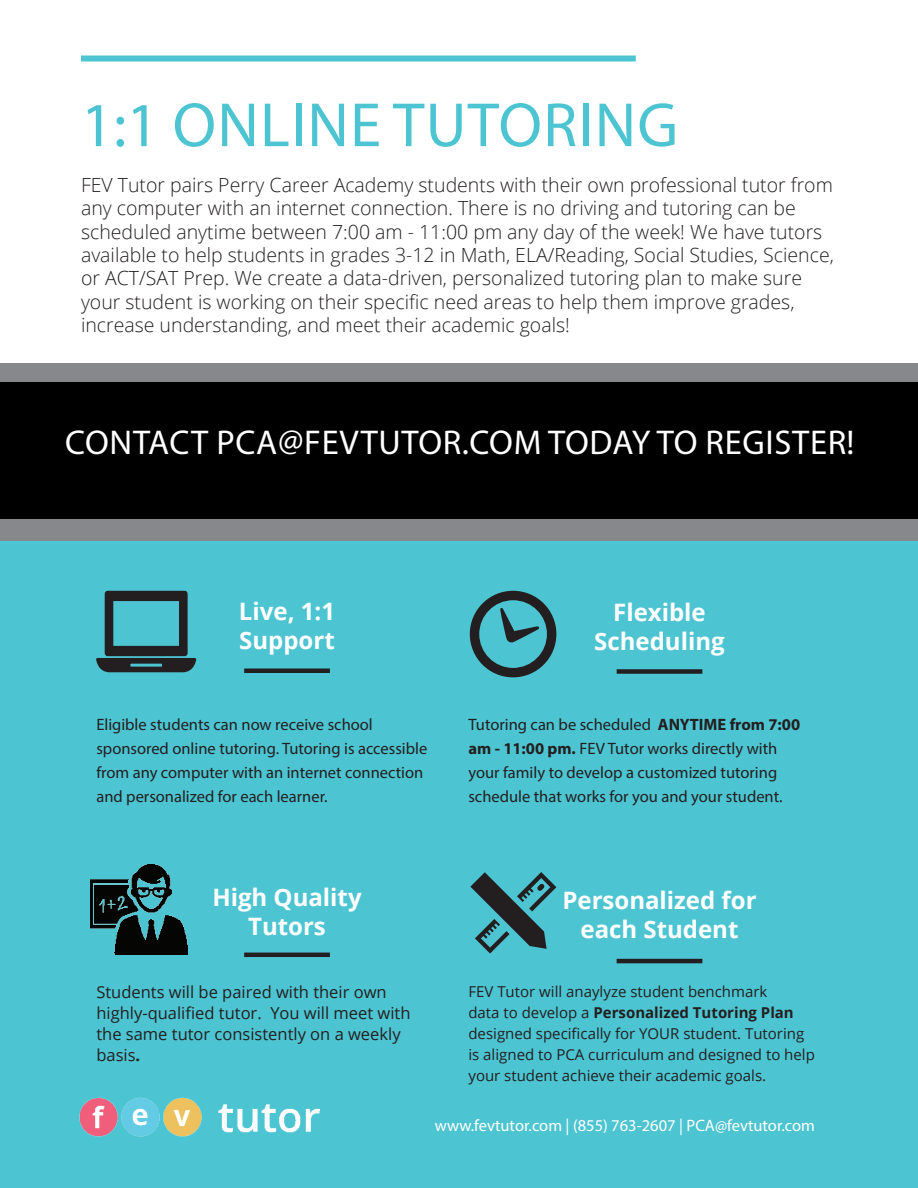
<style>
.page{position:relative;width:918px;height:1188px;background:#fff}
.page>*{position:absolute;margin:0;border:0;box-sizing:border-box;transform-origin:0 0}
.Page_Header_-_Blue{font:63px "Myriad Pro";letter-spacing:.02em;color:#4dc4d1}
.t1{font:34.5px "Myriad Pro";letter-spacing:.02em;color:#fff}
.Page_Section_Title{font:700 24px/28.8px "Open Sans";color:#fff;text-align:center}
.Page_Header_Subtext{font:300 19.5px/23.4px "Open Sans";color:#231f20}
.Page_Body_Text_-_Bla{font:16.5px/24px "Myriad Pro";color:#231f20}
.Page_Body_Text_-_Bla-2{font:16.5px/21px "Open Sans";color:#231f20}
.t2{font:16.5px "Myriad Pro";color:#fff}
.Page_Body_Text_-_Bla-3{font:15px/21px "Open Sans";color:#231f20}
.s1{font-weight:700}
</style>
<div class="page">
<div style="left:0;top:540px;width:918px;height:648px;background:#4dc4d1"></div>
<div style="left:81px;top:56px;width:555px;height:6px;background:#4dc4d1"></div>
<div style="left:244px;top:668px;width:86px;height:5px;background:#231f20"></div>
<hr style="left:244px;top:953px;width:86px;height:4px;background:#231f20">
<div style="left:617px;top:669px;width:85px;height:5px;background:#231f20"></div>
<hr style="left:617px;top:959px;width:85px;height:4px;background:#231f20">
<svg style="left:470px;top:591px;width:86px;height:86px"></svg>
<svg style="left:96px;top:590px;width:101px;height:83px"></svg>
<img style="left:90px;top:865px;width:97px;height:90px">
<img style="left:79px;top:1097px;width:241px;height:40px">
<svg style="left:470px;top:872px;width:86px;height:82px"></svg>
<div style="left:0;top:364px;width:918px;height:177px;background:#86888b"></div>
<div style="left:0;top:382px;width:918px;height:136px;background:#000"></div>
<p class="Page_Header_-_Blue" style="left:81px;top:86px;width:599px">1:1 ONLINE TUTORING</p>
<p class="Page_Header_Subtext" style="left:81px;top:173px;width:754px">FEV Tutor pairs Perry Career Academy students with their own professional tutor from any computer with an internet connection. There is no driving and tutoring can be scheduled anytime between 7:00 am - 11:00 pm any day of the week! We have tutors available to help students in grades 3-12 in Math, ELA/Reading, Social Studies, Science, or ACT/SAT Prep. We create a data-driven, personalized tutoring plan to make sure your student is working on their specific need areas to help them improve grades, increase understanding, and meet their academic goals!</p>
<p class="t1" style="left:65px;top:421px;width:791px">CONTACT PCA@FEVTUTOR.COM TODAY TO REGISTER!</p>
<p class="Page_Section_Title" style="left:239px;top:597px;width:98px;text-align:left">Live, 1:1<br>Support</p>
<p class="Page_Section_Title" style="left:594px;top:597px;width:132px">Flexible<br>Scheduling</p>
<p class="Page_Body_Text_-_Bla" style="left:96px;top:712px;width:332px">Eligible students can now receive school sponsored online tutoring. Tutoring is accessible from any computer with an internet connection and personalized for each learner.</p>
<p class="Page_Body_Text_-_Bla" style="left:468px;top:712px;width:333px">Tutoring can be scheduled <span class="s1">ANYTIME from 7:00 am - 11:00 pm.</span> FEV Tutor works directly with your family to develop a customized tutoring schedule that works for you and your student.</p>
<p class="Page_Section_Title" style="left:212px;top:882px;width:151px">High Quality<br>Tutors</p>
<p class="Page_Section_Title" style="left:562px;top:885px;width:196px">Personalized for each Student</p>
<p class="Page_Body_Text_-_Bla-2" style="left:96px;top:981px;width:316px">Students will be paired with their own highly-qualified tutor. You will meet with the same tutor consistently on a weekly basis<span class="s1">.</span></p>
<p class="Page_Body_Text_-_Bla-3" style="left:468px;top:980px;width:348px">FEV Tutor will anaylyze student benchmark<br>data to develop a <span class="s1">Personalized Tutoring Plan </span>designed specifically for YOUR student. Tutoring is aligned to PCA curriculum and designed to help your student achieve their academic goals.</p>
<p class="t2" style="left:435px;top:1115px;width:382px">www.fevtutor.com | (855) 763-2607 | PCA@fevtutor.com</p>
</div>
